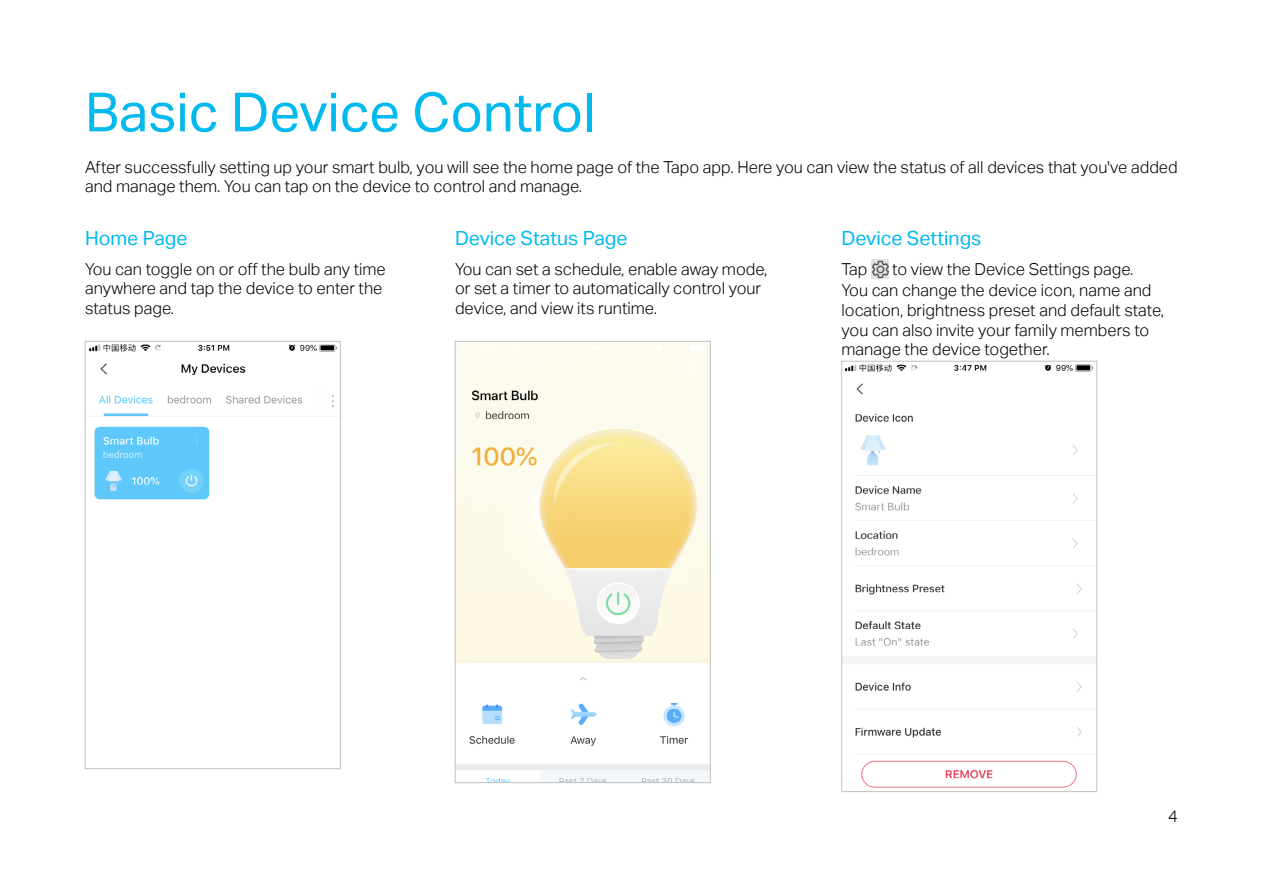
<style>
.page{position:relative;width:1263px;height:893px;background:#fff}
.page>*{position:absolute;margin:0;border:0;box-sizing:border-box;transform-origin:0 0}
.t1{font:54px "TP Link Aktiv Regular";color:#00b9ef}
.t2{font:19.5px "TP Link Aktiv Regular";color:#00b9ef}
.t3{font:16.5px/19.8px "TP Link Aktiv Light";color:#000}
</style>
<div class="page">
<img style="left:87px;top:344px;width:252px;height:156px">
<div style="left:85px;top:341px;width:256px;height:428px;border:1px solid #bfc0c0"></div>
<img style="left:457px;top:343px;width:251px;height:438px">
<div style="left:455px;top:341px;width:255px;height:442px;border:1px solid #bfc0c0"></div>
<img style="left:871px;top:260px;width:17px;height:19px">
<img style="left:843px;top:364px;width:252px;height:424px">
<div style="left:841px;top:361px;width:256px;height:431px;border:1px solid #bfc0c0"></div>
<h1 class="t1" style="left:85px;top:81px;width:512px">Basic Device Control</h1>
<p class="t3" style="left:85px;top:157px;width:1094px">After successfully setting up your smart bulb, you will see the home page of the Tapo app. Here you can view the status of all devices that you've added and manage them. You can tap on the device to control and manage.</p>
<p class="t2" style="left:85px;top:227px;width:104px">Home Page</p>
<p class="t3" style="left:85px;top:259px;width:302px">You can toggle on or off the bulb any time anywhere and tap the device to enter the status page.</p>
<p class="t2" style="left:841px;top:227px;width:141px">Device Settings</p>
<p class="t3" style="left:841px;top:260px;width:28px">Tap</p>
<p class="t2" style="left:455px;top:227px;width:174px">Device Status Page</p>
<p class="t3" style="left:455px;top:259px;width:314px">You can set a schedule, enable away mode, or set a timer to automatically control your device, and view its runtime.</p>
<p class="t3" style="left:841px;top:259px;width:324px;text-indent:51px">to view the Device Settings page.<br>You can change the device icon, name and location, brightness preset and default state, you can also invite your family members to manage the device together.</p>
<p class="t3" style="left:1168px;top:806px;width:11px">4</p>
</div>
